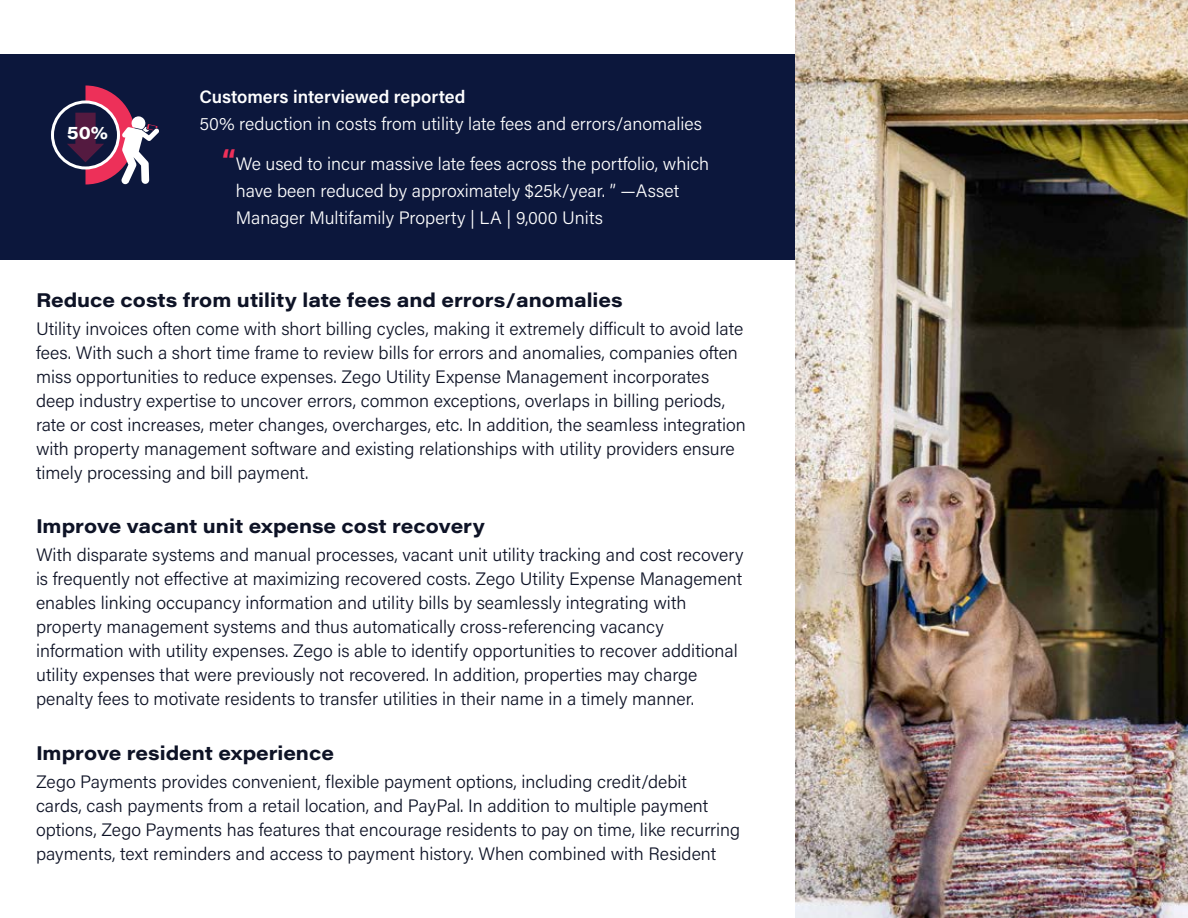
<style>
.page{position:relative;width:1188px;height:918px;background:#fff}
.page>*{position:absolute;margin:0;border:0;box-sizing:border-box;transform-origin:0 0}
.t1{font:700 19.5px "Acumin Pro Wide";color:#0e1326}
.t2{font:300 18px/24px "Acumin Pro";color:#0e1326}
.t3{font:300 18px/27px "Acumin Pro";color:#fff}
.t4{font:600 18px "Acumin Pro";color:#fff}
.t5{font:700 18px "Acumin Pro Wide";color:#fff}
.s1{font-weight:700;font-size:28.5px;color:#ee305a}
</style>
<div class="page">
<img style="left:795px;top:0;width:393px;height:918px">
<div style="left:0;top:54px;width:795px;height:206px;background:#0c173c"></div>
<svg style="left:51px;top:86px;width:108px;height:98px"></svg>
<p class="t5" style="left:67px;top:120px;width:43px">50%</p>
<p class="t4" style="left:200px;top:84px;width:267px">Customers interviewed reported</p>
<p class="t3" style="left:200px;top:109px;width:504px">50% reduction in costs from utility late fees and errors/anomalies</p>
<p class="t3" style="left:236px;top:150px;width:475px;text-indent:-14px"><span class="s1">“</span>We used to incur massive late fees across the portfolio, which have been reduced by approximately $25k/year. ” —Asset<br>Manager Multifamily Property | LA | 9,000 Units</p>
<p class="t1" style="left:36px;top:286px;width:588px">Reduce costs from utility late fees and errors/anomalies</p>
<p class="t2" style="left:36px;top:316px;width:711px">Utility invoices often come with short billing cycles, making it extremely difficult to avoid late fees. With such a short time frame to review bills for errors and anomalies, companies often miss opportunities to reduce expenses. Zego Utility Expense Management incorporates deep industry expertise to uncover errors, common exceptions, overlaps in billing periods, rate or cost increases, meter changes, overcharges, etc. In addition, the seamless integration with property management software and existing relationships with utility providers ensure timely processing and bill payment.</p>
<p class="t1" style="left:36px;top:512px;width:450px">Improve vacant unit expense cost recovery</p>
<p class="t2" style="left:36px;top:542px;width:709px">With disparate systems and manual processes, vacant unit utility tracking and cost recovery is frequently not effective at maximizing recovered costs. Zego Utility Expense Management enables linking occupancy information and utility bills by seamlessly integrating with property management systems and thus automatically cross-referencing vacancy information with utility expenses. Zego is able to identify opportunities to recover additional utility expenses that were previously not recovered. In addition, properties may charge penalty fees to motivate residents to transfer utilities in their name in a timely manner.</p>
<p class="t1" style="left:36px;top:739px;width:300px">Improve resident experience</p>
<p class="t2" style="left:36px;top:769px;width:706px">Zego Payments provides convenient, flexible payment options, including credit/debit<br>cards, cash payments from a retail location, and PayPal. In addition to multiple payment options, Zego Payments has features that encourage residents to pay on time, like recurring payments, text reminders and access to payment history. When combined with Resident</p>
</div>
